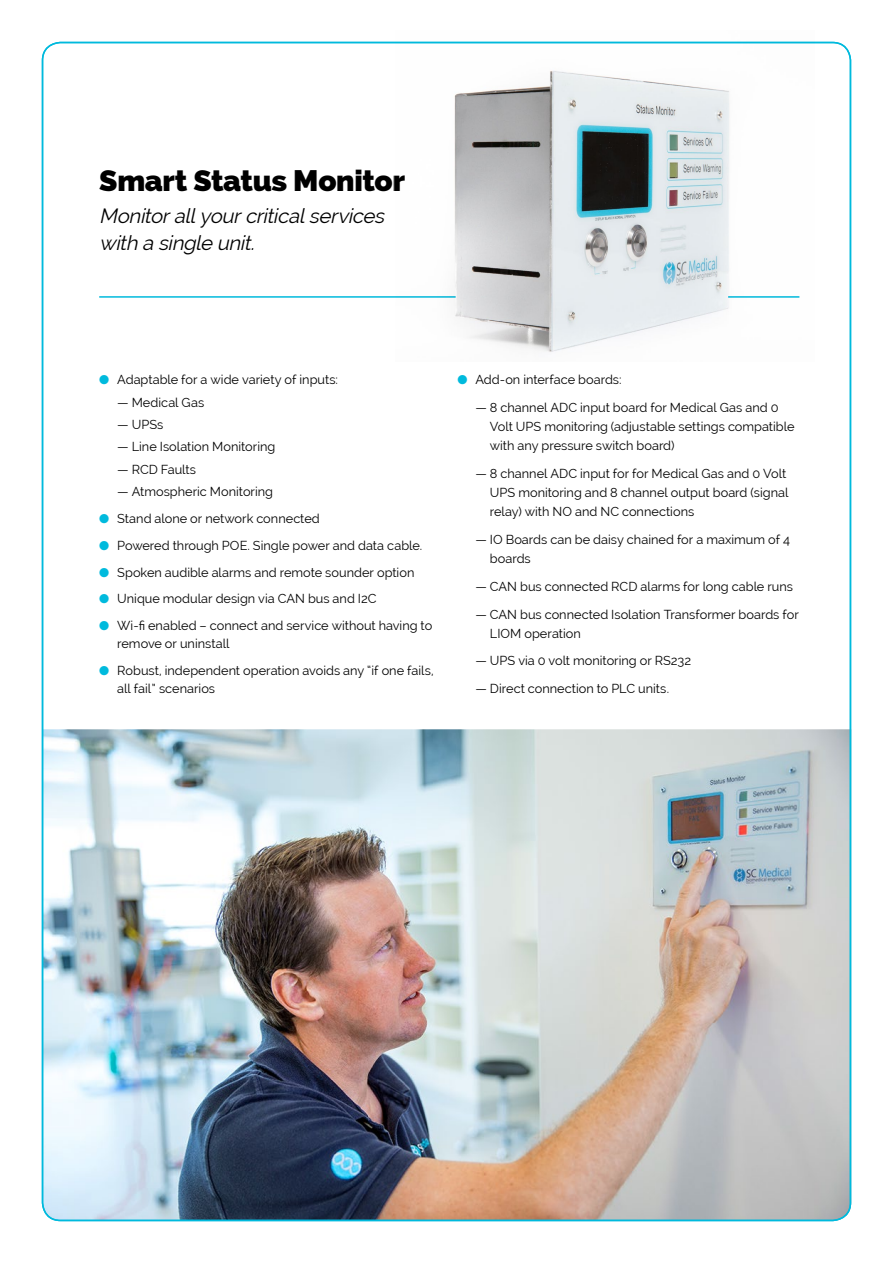
<style>
.page{position:relative;width:893px;height:1263px;background:#fff}
.page>*{position:absolute;margin:0;border:0;box-sizing:border-box;transform-origin:0 0}
.t1{font:800 29.7px "Raleway";letter-spacing:-.01em;color:#000}
.t2{font:italic 20.25px/27px "Raleway";color:#000}
.t3{font:12.75px/19.2px "Raleway";color:#000}
.s1{color:#00badd}
</style>
<div class="page">
<img style="left:43px;top:729px;width:808px;height:491px">
<hr style="left:99px;top:296px;width:700px;height:2px;background:#00badd">
<img style="left:396px;top:41px;width:419px;height:311px">
<img style="left:454px;top:71px;width:275px;height:279px">
<p class="t1" style="left:99px;top:164px;width:307px">Smart Status Monitor</p>
<p class="t2" style="left:99px;top:202px;width:291px">Monitorallyourcriticalservices with a single unit.</p>
<p class="t3" style="left:99px;top:370px;width:240px"><span class="s1">●</span> Adaptable for a wide variety of inputs:</p>
<p class="t3" style="left:117px;top:392px;width:88px">— Medical Gas</p>
<p class="t3" style="left:117px;top:415px;width:48px">— UPSs</p>
<p class="t3" style="left:117px;top:437px;width:160px">— Line Isolation Monitoring</p>
<p class="t3" style="left:117px;top:460px;width:80px">— RCD Faults</p>
<p class="t3" style="left:117px;top:482px;width:157px">— Atmospheric Monitoring</p>
<p class="t3" style="left:99px;top:509px;width:222px"><span class="s1">●</span> Stand alone or network connected</p>
<p class="t3" style="left:99px;top:536px;width:325px"><span class="s1">●</span> Powered through POE. Single power and data cable.</p>
<p class="t3" style="left:99px;top:562px;width:317px"><span class="s1">●</span> Spoken audible alarms and remote sounder option</p>
<p class="t3" style="left:99px;top:589px;width:279px"><span class="s1">●</span> Unique modular design via CAN bus and I2C</p>
<p class="t3" style="left:117px;top:616px;width:317px;line-height:18.1px;text-indent:-18px"><span class="s1">●</span> Wi-fi enabled – connect and service without having to remove or uninstall</p>
<p class="t3" style="left:117px;top:661px;width:318px;line-height:18.1px;text-indent:-18px"><span class="s1">●</span> Robust, independent operation avoids any “if one fails, all fail” scenarios</p>
<p class="t3" style="left:457px;top:370px;width:166px"><span class="s1">●</span> Add-on interface boards:</p>
<p class="t3" style="left:490px;top:398px;width:306px;text-indent:-14px">— 8 channel ADC input board for Medical Gas and 0<br>Volt UPS monitoring (adjustable settings compatible with any pressure switch board)</p>
<p class="t3" style="left:490px;top:464px;width:300px;text-indent:-14px">— 8 channel ADC input for for Medical Gas and 0 Volt<br>UPS monitoring and 8 channel output board (signal relay) with NO and NC connections</p>
<p class="t3" style="left:490px;top:530px;width:302px;text-indent:-14px">— IO Boards can be daisy chained for a maximum of 4 boards</p>
<p class="t3" style="left:475px;top:577px;width:319px">— CAN bus connected RCD alarms for long cable runs</p>
<p class="t3" style="left:490px;top:604px;width:310px;text-indent:-14px">— CAN bus connected Isolation Transformer boards for<br>LIOM operation</p>
<p class="t3" style="left:475px;top:651px;width:217px">— UPS via 0 volt monitoring or RS232</p>
<p class="t3" style="left:475px;top:679px;width:195px">— Direct connection to PLC units.</p>
</div>
